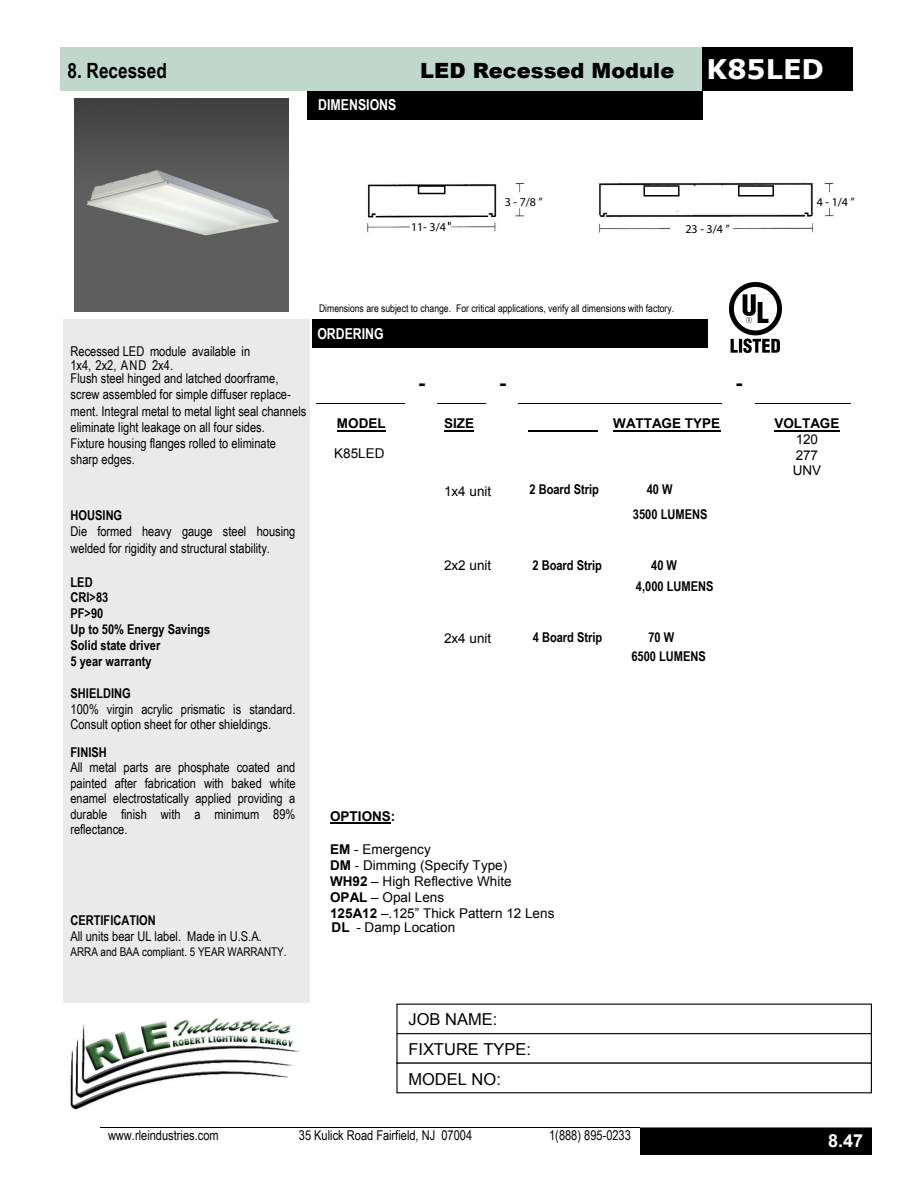
<style>
.page{position:relative;width:918px;height:1188px;background:#fff}
.page>*{position:absolute;margin:0;border:0;box-sizing:border-box;transform-origin:0 0}
.t1{font:900 21px "Arial";color:#000}
.t2{font:700 21px "Arial Narrow";color:#000}
.t3{font:700 21px "Arial";color:#000}
.t4{font:700 18px "Arial";color:#fff}
.t5{font:16.5px/29.5px "Arial";color:#000}
.t6{font:700 15px "Arial Narrow";color:#fff}
.t7{font:13.5px/15.5px "Arial Narrow";color:#000}
.t8{font:700 13.5px/16.2px "Arial Narrow";color:#000}
.t9{font:13.5px/15.9px "Arial";color:#000}
.t10{font:700 13.5px "Arial";color:#000}
.t11{font:12px "Arial Narrow";color:#000}
.t12{font:12px "Myriad Pro";color:#000}
.t13{font:10.5px "Arial Narrow";color:#000}
.s1{font-family:"Verdana";font-weight:700;font-size:27px;color:#fff}
.s2{font-weight:700}
</style>
<div class="page">
<img style="left:367px;top:182px;width:467px;height:51px">
<div style="left:61px;top:48px;width:641px;height:43px;background:#bfd7cc"></div>
<div style="left:702px;top:48px;width:151px;height:43px;background:#000"></div>
<div style="left:640px;top:1128px;width:232px;height:27px;background:#000"></div>
<hr style="left:100px;top:1127px;width:540px;height:1px;background:#000">
<hr style="left:640px;top:1127px;width:232px;height:1px;background:#8064a2">
<hr style="left:316px;top:403px;width:89px;height:1px;background:#000">
<hr style="left:438px;top:403px;width:48px;height:1px;background:#000">
<hr style="left:519px;top:403px;width:203px;height:1px;background:#000">
<hr style="left:755px;top:403px;width:95px;height:1px;background:#000">
<div style="left:670px;top:222px;width:32px;height:16px;background:#fff"></div>
<div style="left:308px;top:91px;width:395px;height:29px;background:#000"></div>
<div style="left:313px;top:320px;width:395px;height:28px;background:#000"></div>
<div style="left:63px;top:319px;width:247px;height:684px;background:#eaeaea"></div>
<div style="left:396px;top:1033px;width:476px;height:31px;border:1px solid #000"></div>
<div style="left:396px;top:1063px;width:476px;height:30px;border:1px solid #000"></div>
<hr style="left:444px;top:430px;width:30px;height:1px;background:#000">
<hr style="left:774px;top:430px;width:66px;height:1px;background:#000">
<hr style="left:330px;top:822px;width:61px;height:2px;background:#000">
<img style="left:70px;top:1017px;width:230px;height:93px">
<hr style="left:613px;top:430px;width:107px;height:1px;background:#000">
<hr style="left:337px;top:430px;width:49px;height:1px;background:#000">
<div style="left:646px;top:234px;width:15px;height:13px;border:1px solid #fff;border-radius:50%"></div>
<hr style="left:528px;top:430px;width:70px;height:1px;background:#000">
<div style="left:418px;top:185px;width:28px;height:9px;border:2px solid #000"></div>
<div style="left:644px;top:185px;width:36px;height:11px;border:2px solid #000"></div>
<div style="left:738px;top:185px;width:36px;height:11px;border:2px solid #000"></div>
<img style="left:75px;top:98px;width:214px;height:214px">
<img style="left:729px;top:282px;width:53px;height:70px">
<h1 class="t2" style="left:68px;top:54px;width:101px">8. Recessed</h1>
<h1 class="t1" style="left:420px;top:55px;width:405px">LED Recessed Module <span class="s1">K85LED</span></h1>
<p class="t6" style="left:318px;top:94px;width:80px">DIMENSIONS</p>
<p class="t12" style="left:505px;top:194px;width:40px">3 - 7/8 ”</p>
<p class="t12" style="left:817px;top:194px;width:40px">4 - 1/4 ”</p>
<p class="t12" style="left:411px;top:220px;width:36px">11- 3/4</p>
<p class="t12" style="left:686px;top:221px;width:46px">23 - 3/4 ”</p>
<p class="t13" style="left:319px;top:301px;width:357px">Dimensions are subject to change. For critical applications, verify all dimensions with factory.</p>
<p class="t7" style="left:70px;top:344px;width:210px;line-height:13.5px">Recessed LED module available in<br>1x4, 2x2, AND 2x4.<br>Flush steel hinged and latched doorframe,</p>
<p class="t7" style="left:71px;top:386px;width:237px;line-height:16.2px">screw assembled for simple diffuser replace&shy;ment. Integral metal to metal light seal channels eliminate light leakage on all four sides.<br>Fixture housing flanges rolled to eliminate sharp edges.</p>
<p class="t8" style="left:71px;top:507px;width:53px">HOUSING</p>
<p class="t7" style="left:71px;top:522px;width:226px;line-height:17px">Die formed heavy gauge steel housing welded for rigidity and structural stability.</p>
<p class="t8" style="left:71px;top:573px;width:24px">LED</p>
<p class="t8" style="left:70px;top:588px;width:141px">CRI&gt;83<br>PF&gt;90<br>Up to 50% Energy Savings<br>Solid state driver<br>5 year warranty</p>
<p class="t8" style="left:71px;top:685px;width:62px">SHIELDING</p>
<p class="t7" style="left:71px;top:701px;width:226px">100% virgin acrylic prismatic is standard.<br>Consult option sheet for other shieldings.</p>
<p class="t8" style="left:71px;top:743px;width:38px">FINISH</p>
<p class="t7" style="left:70px;top:759px;width:227px;text-align:justify">All metal parts are phosphate coated and painted after fabrication with baked white enamel electrostatically applied providing a durable finish with a minimum 89% reflectance.</p>
<p class="t8" style="left:70px;top:912px;width:87px">CERTIFICATION</p>
<p class="t7" style="left:70px;top:928px;width:193px">All units bear UL label. Made in U.S.A.</p>
<p class="t11" style="left:71px;top:943px;width:217px">ARRA and BAA compliant. 5 YEAR WARRANTY.</p>
<p class="t6" style="left:317px;top:322px;width:68px">ORDERING</p>
<h1 class="t3" style="left:418px;top:369px;width:8px">-</h1>
<h1 class="t3" style="left:499px;top:369px;width:8px">-</h1>
<h1 class="t3" style="left:736px;top:369px;width:8px">-</h1>
<p class="t10" style="left:337px;top:415px;width:50px">MODEL</p>
<p class="t10" style="left:613px;top:415px;width:109px">WATTAGE TYPE</p>
<p class="t9" style="left:334px;top:445px;width:52px">K85LED</p>
<p class="t10" style="left:444px;top:415px;width:32px">SIZE</p>
<p class="t9" style="left:444px;top:484px;width:49px">1x4 unit</p>
<p class="t8" style="left:530px;top:480px;width:71px">2 Board Strip</p>
<p class="t8" style="left:647px;top:480px;width:27px">40 W</p>
<p class="t8" style="left:633px;top:505px;width:76px">3500 LUMENS</p>
<p class="t9" style="left:444px;top:558px;width:49px">2x2 unit</p>
<p class="t8" style="left:532px;top:556px;width:71px">2 Board Strip</p>
<p class="t8" style="left:651px;top:556px;width:27px">40 W</p>
<p class="t8" style="left:636px;top:577px;width:79px">4,000 LUMENS</p>
<p class="t9" style="left:444px;top:630px;width:49px">2x4 unit</p>
<p class="t8" style="left:533px;top:628px;width:71px">4 Board Strip</p>
<p class="t8" style="left:648px;top:628px;width:27px">70 W</p>
<p class="t8" style="left:631px;top:648px;width:76px">6500 LUMENS</p>
<p class="t10" style="left:330px;top:807px;width:67px">OPTIONS:</p>
<p class="t9" style="left:330px;top:842px;width:226px"><span class="s2">EM</span> - Emergency<br><span class="s2">DM</span> - Dimming (Specify Type)<br><span class="s2">WH92</span> – High Reflective White<br><span class="s2">OPAL</span> – Opal Lens<br><span class="s2">125A12</span> –.125” Thick Pattern 12 Lens</p>
<p class="t9" style="left:332px;top:920px;width:125px"><span class="s2">DL</span> - Damp Location</p>
<p class="t5" style="left:408px;top:1005px;width:124px">JOB NAME:<br>FIXTURE TYPE:<br>MODEL NO:</p>
<p class="t7" style="left:108px;top:1127px;width:112px">www.rleindustries.com</p>
<p class="t7" style="left:299px;top:1127px;width:175px">35 Kulick Road Fairfield, NJ 07004</p>
<p class="t7" style="left:549px;top:1127px;width:83px">1(888) 895-0233</p>
<p class="t10" style="left:774px;top:415px;width:67px">VOLTAGE</p>
<p class="t9" style="left:793px;top:432px;width:30px">120<br>277<br>UNV</p>
<h2 class="t4" style="left:828px;top:1128px;width:37px">8.47</h2>
</div>
